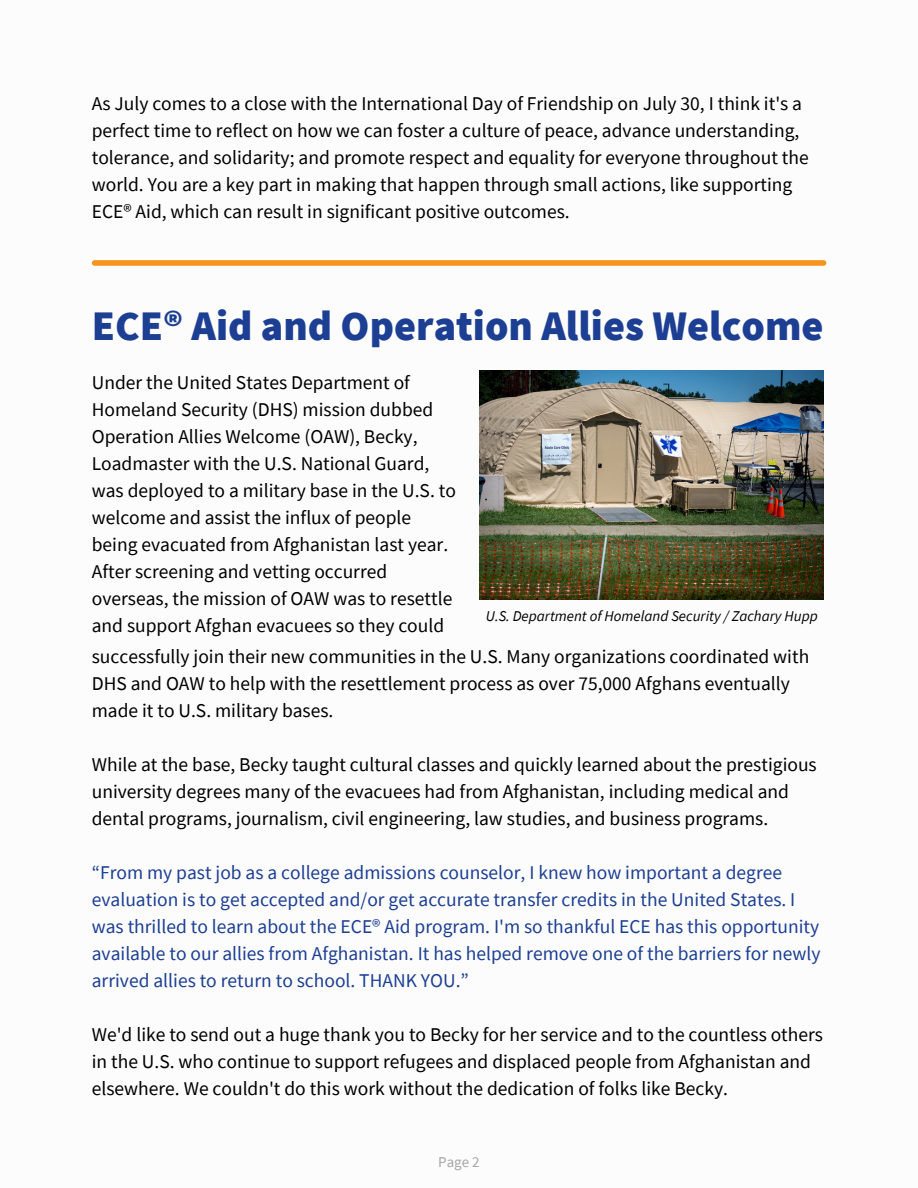
<style>
.page{position:relative;width:918px;height:1188px;background:#fff}
.page>*{position:absolute;margin:0;border:0;box-sizing:border-box;transform-origin:0 0}
.t1{font:900 42px "Source Sans Pro";color:#1c3f94}
.t2{font:19.5px/27px "Source Sans Pro";color:#000}
.t3{font:19.5px/27px "Source Sans Pro";color:#1c3f94}
.t4{font:italic 15px "Source Sans Pro";color:#000}
.t5{font:15px "Source Sans Pro";color:#a6a6a6}
</style>
<div class="page">
<div style="left:95px;top:260px;width:729px;height:6px;background:#f7941d"></div>
<img style="left:480px;top:370px;width:344px;height:230px">
<p class="t2" style="left:92px;top:90px;width:719px">As July comes to a close with the International Day of Friendship on July 30, I think it's a perfect time to reflect on how we can foster a culture of peace, advance understanding, tolerance, and solidarity; and promote respect and equality for everyone throughout the world. You are a key part in making that happen through small actions, like supporting ECE® Aid, which can result in significant positive outcomes.</p>
<h1 class="t1" style="left:92px;top:298px;width:733px">ECE® Aid and Operation Allies Welcome</h1>
<p class="t2" style="left:92px;top:368px;width:366px">Under the United States Department of Homeland Security (DHS) mission dubbed Operation Allies Welcome (OAW), Becky, Loadmaster with the U.S. National Guard, was deployed to a military base in the U.S. to welcome and assist the influx of people being evacuated from Afghanistan last year.<br>After screening and vetting occurred overseas, the mission of OAW was to resettle and support Afghan evacuees so they could</p>
<p class="t4" style="left:486px;top:606px;width:334px">U.S. Department of Homeland Security / Zachary Hupp</p>
<p class="t2" style="left:92px;top:642px;width:719px">successfully join their new communities in the U.S. Many organizations coordinated with<br>DHS and OAW to help with the resettlement process as over 75,000 Afghans eventually made it to U.S. military bases.</p>
<p class="t2" style="left:92px;top:750px;width:727px">While at the base, Becky taught cultural classes and quickly learned about the prestigious university degrees many of the evacuees had from Afghanistan, including medical and dental programs, journalism, civil engineering, law studies, and business programs.</p>
<p class="t3" style="left:92px;top:858px;width:730px">“From my past job as a college admissions counselor, I knew how important a degree evaluation is to get accepted and/or get accurate transfer credits in the United States. I was thrilled to learn about the ECE® Aid program. I'm so thankful ECE has this opportunity available to our allies from Afghanistan. It has helped remove one of the barriers for newly arrived allies to return to school. THANK YOU.”</p>
<p class="t2" style="left:92px;top:1020px;width:733px">We'd like to send out a huge thank you to Becky for her service and to the countless others in the U.S. who continue to support refugees and displaced people from Afghanistan and elsewhere. We couldn't do this work without the dedication of folks like Becky.</p>
<p class="t5" style="left:438px;top:1152px;width:43px">Page 2</p>
</div>
